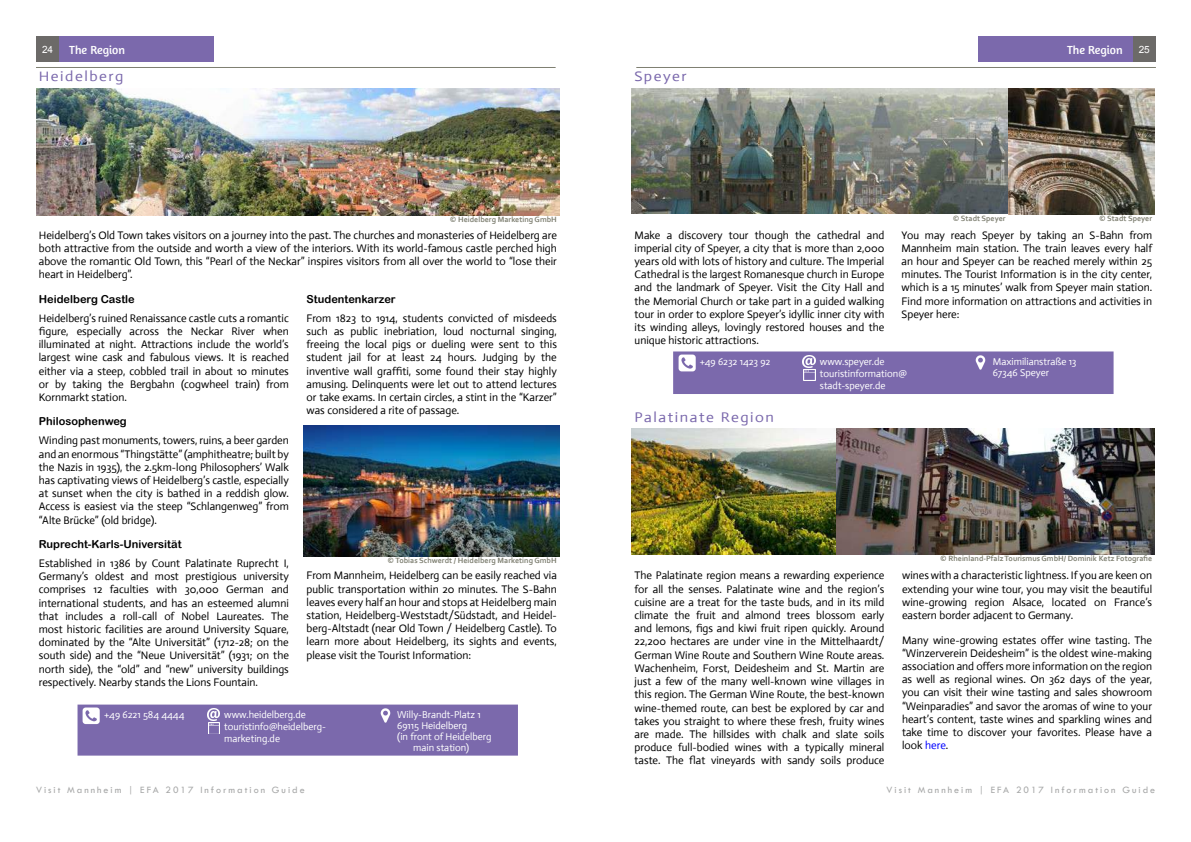
<style>
.page{position:relative;width:1191px;height:842px;background:#fff}
.page>*{position:absolute;margin:0;border:0;box-sizing:border-box;transform-origin:0 0}
.t1{font:14px "Actor";letter-spacing:.1em;color:#7a68ac;scale:1.1 1}
.t2{font:14px "Actor";letter-spacing:.1em;color:#7b69ac;scale:1.1 1}
.t3{font:12px "Amaranth";color:#fff}
.t4{font:11px/13.2px "Actor";color:#000;text-align:justify}
.t5{font:11px "Arial Rounded MT Bold";color:#000}
.t6{font:10px/12px "Actor";color:#fff}
.t7{font:10px "Tw Cen";letter-spacing:.2em;color:#a6a7a7}
.t8{font:10px "Arial";color:#fff}
.t9{font:700 8px "Corbel";color:#7e7f71}
.s1{color:#00f}
</style>
<div class="page">
<div style="left:1132px;top:36px;width:23px;height:25px;background:#6c6a68"></div>
<div style="left:36px;top:36px;width:23px;height:25px;background:#6c6a68"></div>
<div style="left:978px;top:36px;width:154px;height:25px;background:#7b69ac"></div>
<div style="left:59px;top:36px;width:154px;height:25px;background:#7b69ac"></div>
<hr style="left:636px;top:67px;width:519px;height:1px;background:#7e7f71">
<hr style="left:36px;top:67px;width:519px;height:1px;background:#7e7f71">
<img style="left:36px;top:88px;width:524px;height:127px">
<div style="left:78px;top:704px;width:440px;height:52px;background:#7b69ac"></div>
<svg style="left:207px;top:708px;width:14px;height:14px"></svg>
<img style="left:304px;top:425px;width:255px;height:131px">
<img style="left:631px;top:88px;width:524px;height:126px">
<img style="left:631px;top:428px;width:524px;height:126px">
<div style="left:673px;top:351px;width:440px;height:43px;background:#7b69ac"></div>
<svg style="left:803px;top:354px;width:14px;height:15px"></svg>
<p class="t8" style="left:42px;top:43px;width:13px">24</p>
<p class="t3" style="left:69px;top:43px;width:57px">The Region</p>
<p class="t3" style="left:1067px;top:43px;width:57px">The Region</p>
<p class="t8" style="left:1138px;top:43px;width:13px">25</p>
<p class="t2" style="left:39px;top:68px;width:78px">Heidelberg</p>
<p class="t9" style="left:450px;top:215px;width:108px">© Heidelberg Marketing GmbH</p>
<p class="t4" style="left:39px;top:228px;width:519px">Heidelberg’s Old Town takes visitors on a journey into the past. The churches and monasteries of Heidelberg are both attractive from the outside and worth a view of the interiors. With its world-famous castle perched high above the romantic Old Town, this “Pearl of the Neckar” inspires visitors from all over the world to “lose their heart in Heidelberg”.</p>
<p class="t5" style="left:39px;top:292px;width:97px">Heidelberg Castle</p>
<p class="t4" style="left:39px;top:311px;width:251px">Heidelberg’s ruined Renaissance castle cuts a romantic figure, especially across the Neckar River when illuminated at night. Attractions include the world’s largest wine cask and fabulous views. It is reached either via a steep, cobbled trail in about 10 minutes or by taking the Bergbahn (cogwheel train) from Kornmarkt station.</p>
<p class="t5" style="left:39px;top:415px;width:89px">Philosophenweg</p>
<p class="t4" style="left:39px;top:434px;width:252px">Winding past monuments, towers, ruins, a beer garden and an enormous “Thingstätte” (amphitheatre; built by the Nazis in 1935), the 2.5km-long Philosophers’ Walk has captivating views of Heidelberg’s castle, especially at sunset when the city is bathed in a reddish glow.<br>Access is easiest via the steep “Schlangenweg” from “Alte Brücke” (old bridge).</p>
<p class="t5" style="left:39px;top:538px;width:144px">Ruprecht-Karls-Universität</p>
<p class="t4" style="left:39px;top:557px;width:251px">Established in 1386 by Count Palatinate Ruprecht I, Germany’s oldest and most prestigious university comprises 12 faculties with 30,000 German and international students, and has an esteemed alumni that includes a roll-call of Nobel Laureates. The most historic facilities are around University Square, dominated by the “Alte Universität” (1712-28; on the south side) and the “Neue Universität” (1931; on the north side), the “old” and “new” university buildings respectively. Nearby stands the Lions Fountain.</p>
<p class="t5" style="left:306px;top:292px;width:91px">Studentenkarzer</p>
<p class="t4" style="left:306px;top:311px;width:252px">From 1823 to 1914, students convicted of misdeeds such as public inebriation, loud nocturnal singing, freeing the local pigs or dueling were sent to this student jail for at least 24 hours. Judging by the inventive wall graffiti, some found their stay highly amusing. Delinquents were let out to attend lectures or take exams. In certain circles, a stint in the “Karzer” was considered a rite of passage.</p>
<p class="t9" style="left:388px;top:556px;width:170px">© Tobias Schwerdt / Heidelberg Marketing GmbH</p>
<p class="t4" style="left:306px;top:569px;width:252px">From Mannheim, Heidelberg can be easily reached via public transportation within 20 minutes. The S-Bahn leaves every half an hour and stops at Heidelberg main station, Heidelberg-Weststadt/Südstadt, and Heidel&shy;berg-Altstadt (near Old Town / Heidelberg Castle). To learn more about Heidelberg, its sights and events, please visit the Tourist Information:</p>
<p class="t6" style="left:104px;top:709px;width:82px">+49 6221 584 4444</p>
<p class="t6" style="left:224px;top:709px;width:103px">www.heidelberg.de touristinfo@heidelberg&shy;marketing.de</p>
<p class="t6" style="left:397px;top:709px;width:85px">Willy-Brandt-Platz 1</p>
<p class="t6" style="left:397px;top:720px;width:72px">69115 Heidelberg</p>
<p class="t6" style="left:397px;top:731px;width:96px">(in front of Heidelberg</p>
<p class="t6" style="left:413px;top:742px;width:58px">main station)</p>
<p class="t1" style="left:634px;top:68px;width:49px">Speyer</p>
<p class="t4" style="left:634px;top:228px;width:251px">Make a discovery tour though the cathedral and imperial city of Speyer, a city that is more than 2,000 years old with lots of history and culture. The Imperial Cathedral is the largest Romanesque church in Europe and the landmark of Speyer. Visit the City Hall and the Memorial Church or take part in a guided walking tour in order to explore Speyer’s idyllic inner city with its winding alleys, lovingly restored houses and the unique historic attractions.</p>
<p class="t9" style="left:953px;top:213px;width:54px">© Stadt Speyer</p>
<p class="t9" style="left:1099px;top:213px;width:54px">© Stadt Speyer</p>
<p class="t4" style="left:901px;top:228px;width:252px">You may reach Speyer by taking an S-Bahn from Mannheim main station. The train leaves every half an hour and Speyer can be reached merely within 25 minutes. The Tourist Information is in the city center, which is a 15 minutes’ walk from Speyer main station.<br>Find more information on attractions and activities in Speyer here:</p>
<p class="t6" style="left:700px;top:355px;width:72px">+49 6232 1423 92</p>
<p class="t6" style="left:820px;top:355px;width:89px">www.speyer.de touristinformation@ stadt-speyer.de</p>
<p class="t6" style="left:992px;top:356px;width:85px;line-height:11px">Maximilianstraße 13<br>67346 Speyer</p>
<p class="t1" style="left:634px;top:408px;width:128px">Palatinate Region</p>
<p class="t4" style="left:634px;top:569px;width:251px">The Palatinate region means a rewarding experience for all the senses. Palatinate wine and the region’s cuisine are a treat for the taste buds, and in its mild climate the fruit and almond trees blossom early and lemons, figs and kiwi fruit ripen quickly. Around 22,200 hectares are under vine in the Mittelhaardt/ German Wine Route and Southern Wine Route areas.<br>Wachenheim, Forst, Deidesheim and St. Martin are just a few of the many well-known wine villages in this region. The German Wine Route, the best-known wine-themed route, can best be explored by car and takes you straight to where these fresh, fruity wines are made. The hillsides with chalk and slate soils produce full-bodied wines with a typically mineral taste. The flat vineyards with sandy soils produce</p>
<p class="t9" style="left:940px;top:553px;width:213px">© Rheinland-Pfalz Tourismus GmbH/ Dominik Ketz Fotografie</p>
<p class="t4" style="left:902px;top:569px;width:251px">wines with a characteristic lightness. If you are keen on extending your wine tour, you may visit the beautiful wine-growing region Alsace, located on France’s eastern border adjacent to Germany.</p>
<p class="t4" style="left:902px;top:633px;width:251px">Many wine-growing estates offer wine tasting. The “Winzerverein Deidesheim” is the oldest wine-making association and offers more information on the region as well as regional wines. On 362 days of the year, you can visit their wine tasting and sales showroom “Weinparadies” and savor the aromas of wine to your heart’s content, taste wines and sparkling wines and take time to discover your favorites. Please have a look <span class="s1">here</span>.</p>
<p class="t7" style="left:36px;top:783px;width:270px">Visit Mannheim | EFA 2017 Information Guide</p>
<p class="t7" style="left:886px;top:783px;width:270px">Visit Mannheim | EFA 2017 Information Guide</p>
</div>
